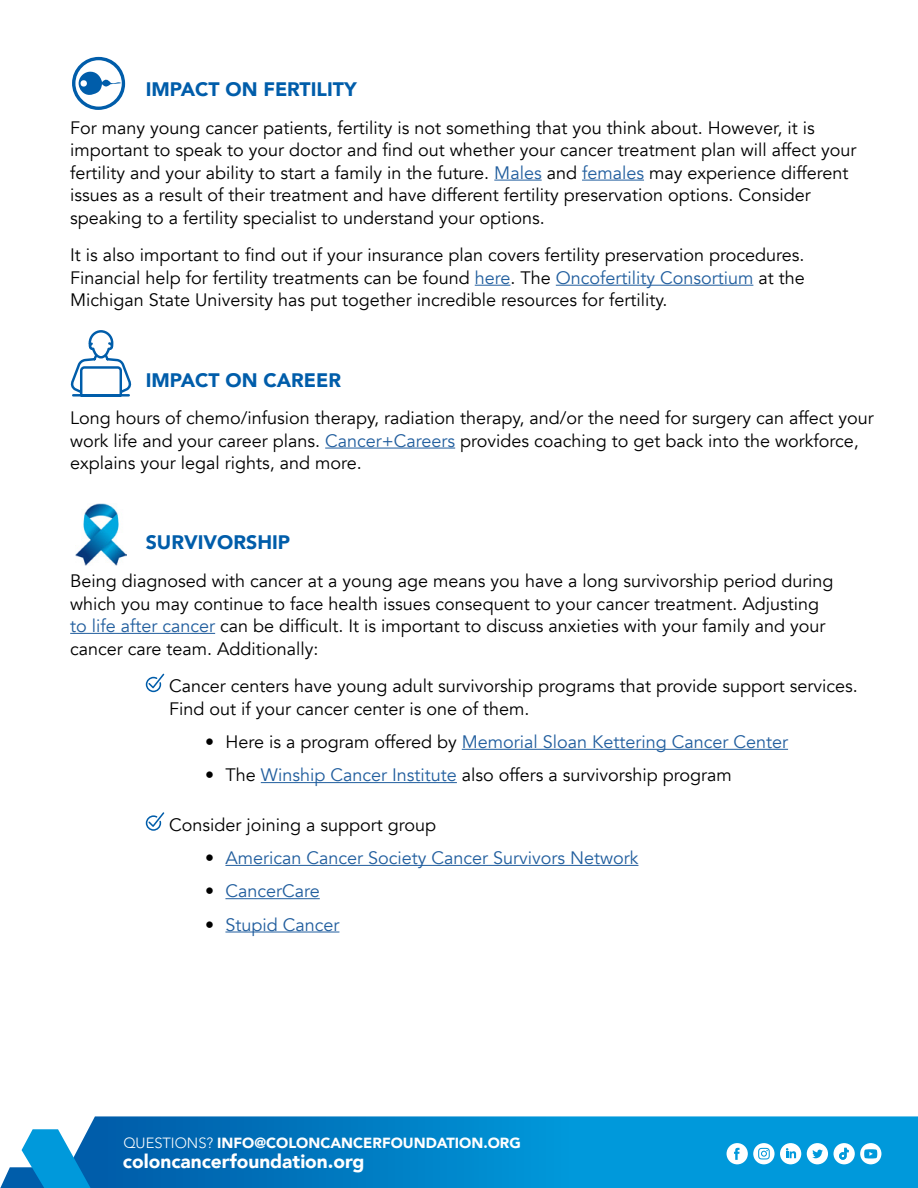
<style>
.page{position:relative;width:918px;height:1188px;background:#fff}
.page>*{position:absolute;margin:0;border:0;box-sizing:border-box;transform-origin:0 0}
.t1{font:900 19.5px "Avenir";color:#005daa}
.t2{font:900 19.05px "Avenir";color:#fff}
.t3{font:18px/22.5px "Avenir";color:#000}
.t4{font:18px "Avenir";color:#215e9e}
.t5{font:900 14.7px "Avenir";color:#fff}
.s1{color:#215e9e}
.s2{color:#000}
.s3{font-family:"Avenir LT Std";font-weight:300}
</style>
<div class="page">
<svg style="left:88px;top:1116px;width:830px;height:72px;background:#0286ca"></svg>
<svg style="left:0;top:1129px;width:91px;height:59px"></svg>
<div style="left:727px;top:1143px;width:21px;height:21px;background:#fff;border-radius:50%"></div>
<svg style="left:734px;top:1148px;width:6px;height:12px"></svg>
<div style="left:753px;top:1143px;width:22px;height:21px;background:#fff;border-radius:50%"></div>
<svg style="left:758px;top:1148px;width:12px;height:12px"></svg>
<div style="left:780px;top:1143px;width:21px;height:21px;background:#fff;border-radius:50%"></div>
<svg style="left:786px;top:1148px;width:10px;height:10px"></svg>
<div style="left:807px;top:1143px;width:21px;height:21px;background:#fff;border-radius:50%"></div>
<svg style="left:812px;top:1150px;width:11px;height:8px"></svg>
<div style="left:834px;top:1143px;width:21px;height:21px;background:#fff;border-radius:50%"></div>
<div style="left:860px;top:1143px;width:21px;height:21px;background:#fff;border-radius:50%"></div>
<svg style="left:839px;top:1148px;width:10px;height:12px"></svg>
<svg style="left:864px;top:1149px;width:13px;height:9px"></svg>
<hr style="left:494px;top:180px;width:48px;height:1px;background:#215e9e">
<hr style="left:582px;top:180px;width:62px;height:1px;background:#215e9e">
<hr style="left:475px;top:285px;width:35px;height:1px;background:#215e9e">
<hr style="left:556px;top:285px;width:197px;height:1px;background:#215e9e">
<hr style="left:325px;top:448px;width:130px;height:1px;background:#215e9e">
<hr style="left:70px;top:633px;width:145px;height:1px;background:#215e9e">
<hr style="left:462px;top:749px;width:326px;height:1px;background:#215e9e">
<hr style="left:261px;top:782px;width:196px;height:1px;background:#215e9e">
<hr style="left:225px;top:865px;width:413px;height:1px;background:#215e9e">
<hr style="left:225px;top:898px;width:95px;height:1px;background:#215e9e">
<hr style="left:225px;top:932px;width:114px;height:1px;background:#215e9e">
<svg style="left:146px;top:674px;width:18px;height:18px"></svg>
<svg style="left:146px;top:812px;width:18px;height:19px"></svg>
<svg style="left:72px;top:57px;width:53px;height:53px"></svg>
<svg style="left:71px;top:330px;width:60px;height:67px"></svg>
<img style="left:75px;top:503px;width:52px;height:63px">
<p class="t1" style="left:146px;top:73px;width:212px">IMPACT ON FERTILITY</p>
<p class="t3" style="left:70px;top:117px;width:788px">For many young cancer patients, fertility is not something that you think about. However, it is important to speak to your doctor and find out whether your cancer treatment plan will affect your fertility and your ability to start a family in the future. <span class="s1">Males</span> and <span class="s1">females</span> may experience different issues as a result of their treatment and have different fertility preservation options. Consider speaking to a fertility specialist to understand your options.</p>
<p class="t3" style="left:70px;top:244px;width:736px;text-align:justify">It is also important to find out if your insurance plan covers fertility preservation procedures.<br>Financial help for fertility treatments can be found <span class="s1">here</span>. The <span class="s1">Oncofertility Consortium</span> at the Michigan State University has put together incredible resources for fertility.</p>
<p class="t1" style="left:146px;top:363px;width:197px">IMPACT ON CAREER</p>
<p class="t3" style="left:70px;top:407px;width:805px">Long hours of chemo/infusion therapy, radiation therapy, and/or the need for surgery can affect your work life and your career plans. <span class="s1">Cancer+Careers</span> provides coaching to get back into the workforce, explains your legal rights, and more.</p>
<p class="t1" style="left:146px;top:526px;width:146px">SURVIVORSHIP</p>
<p class="t3" style="left:70px;top:570px;width:765px">Being diagnosed with cancer at a young age means you have a long survivorship period during which you may continue to face health issues consequent to your cancer treatment. Adjusting <span class="s1">to life after cancer</span> can be difficult. It is important to discuss anxieties with your family and your cancer care team. Additionally:</p>
<p class="t3" style="left:169px;top:675px;width:690px">Cancer centers have young adult survivorship programs that provide support services.<br>Find out if your cancer center is one of them.</p>
<p class="t4" style="left:205px;top:731px;width:584px"><span class="s2">• Here is a program offered by</span> Memorial Sloan Kettering Cancer Center</p>
<p class="t3" style="left:205px;top:764px;width:528px">• The <span class="s1">Winship Cancer Institute</span> also offers a survivorship program</p>
<p class="t3" style="left:169px;top:814px;width:268px">Consider joining a support group</p>
<p class="t4" style="left:205px;top:847px;width:435px"><span class="s2">•</span> American Cancer Society Cancer Survivors Network</p>
<p class="t4" style="left:205px;top:880px;width:116px"><span class="s2">•</span> CancerCare</p>
<p class="t4" style="left:205px;top:914px;width:136px"><span class="s2">•</span> Stupid Cancer</p>
<p class="t5" style="left:123px;top:1130px;width:399px"><span class="s3">QUESTIONS?</span> INFO@COLONCANCERFOUNDATION.ORG</p>
<p class="t2" style="left:123px;top:1145px;width:243px">coloncancerfoundation.org</p>
</div>
